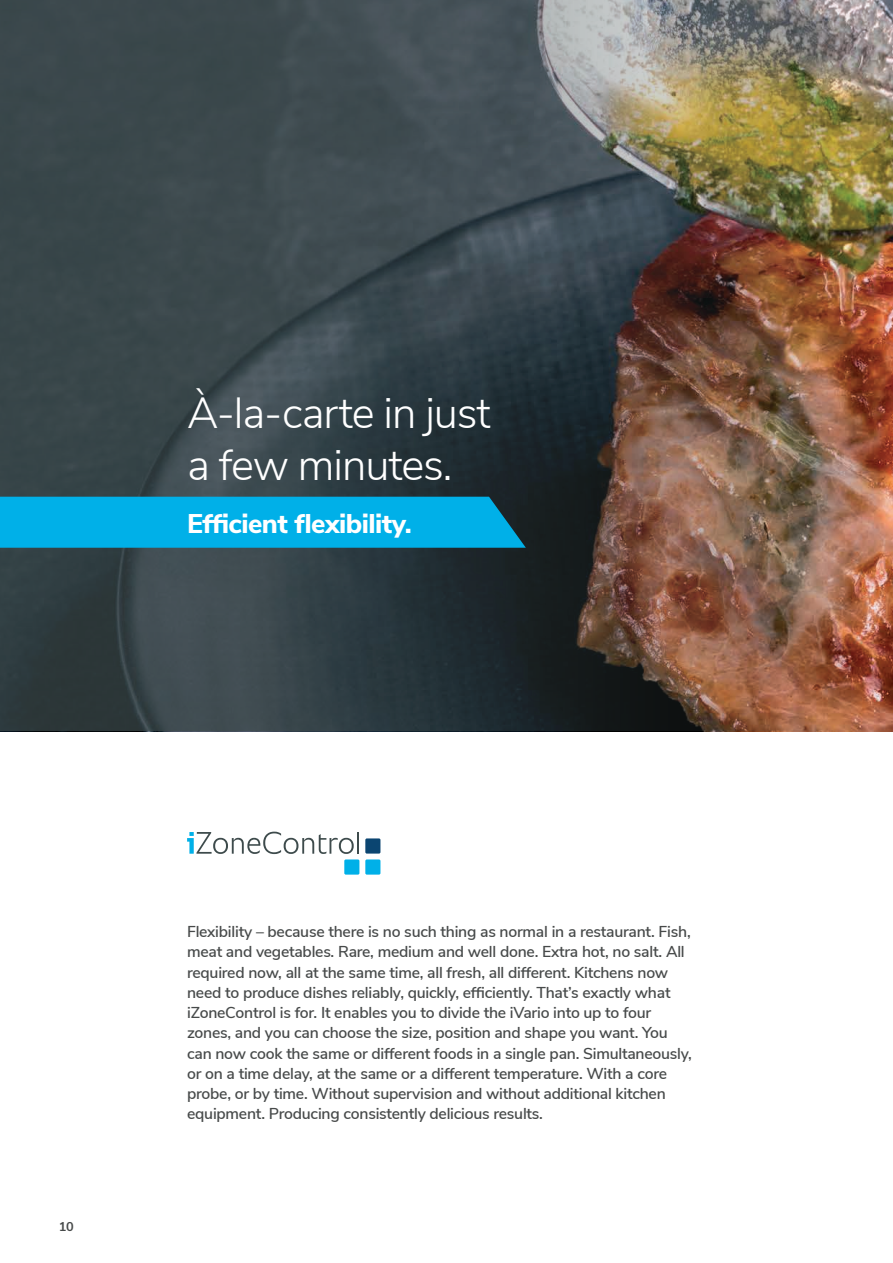
<style>
.page{position:relative;width:893px;height:1263px;background:#fff}
.page>*{position:absolute;margin:0;border:0;box-sizing:border-box;transform-origin:0 0}
.t1{font:300 43.5px/52.2px "Nunito Sans";letter-spacing:-.025em;color:#fff}
.t2{font:800 27px "Nunito Sans";letter-spacing:-.02em;color:#fff}
.t3{font:600 15.75px/20.2px "Nunito Sans";letter-spacing:-.015em;color:#474a4a}
.t4{font:700 12.75px "Nunito Sans";color:#474a4a}
</style>
<div class="page">
<img style="left:0;top:0;width:890px;height:731px">
<svg style="left:187px;top:832px;width:167px;height:22px"></svg>
<hr style="left:357px;top:832px;width:2px;height:22px;background:#3e4b4c">
<div style="left:365px;top:838px;width:15px;height:15px;background:#0b4571;border-radius:2px"></div>
<div style="left:365px;top:859px;width:15px;height:16px;background:#00b0e8;border-radius:2px"></div>
<div style="left:344px;top:859px;width:15px;height:16px;background:#00b0e8;border-radius:2px"></div>
<div style="left:0;top:497px;width:526px;height:51px;background:#00b0e8"></div>
<h1 class="t1" style="left:187px;top:384px;width:305px">À-la-carte in just a few minutes.</h1>
<h2 class="t2" style="left:187px;top:503px;width:226px">Efficient flexibility.</h2>
<p class="t4" style="left:59px;top:1218px;width:17px">10</p>
<p class="t3" style="left:187px;top:920px;width:506px">Flexibility – because there is no such thing as normal in a restaurant. Fish, meat and vegetables. Rare, medium and well done. Extra hot, no salt. All required now, all at the same time, all fresh, all different. Kitchens now need to produce dishes reliably, quickly, efficiently. That’s exactly what iZoneControl is for. It enables you to divide the iVario into up to four zones, and you can choose the size, position and shape you want. You can now cook the same or different foods in a single pan. Simultaneously, or on a time delay, at the same or a different temperature. With a core probe, or by time. Without supervision and without additional kitchen equipment. Producing consistently delicious results.</p>
</div>
